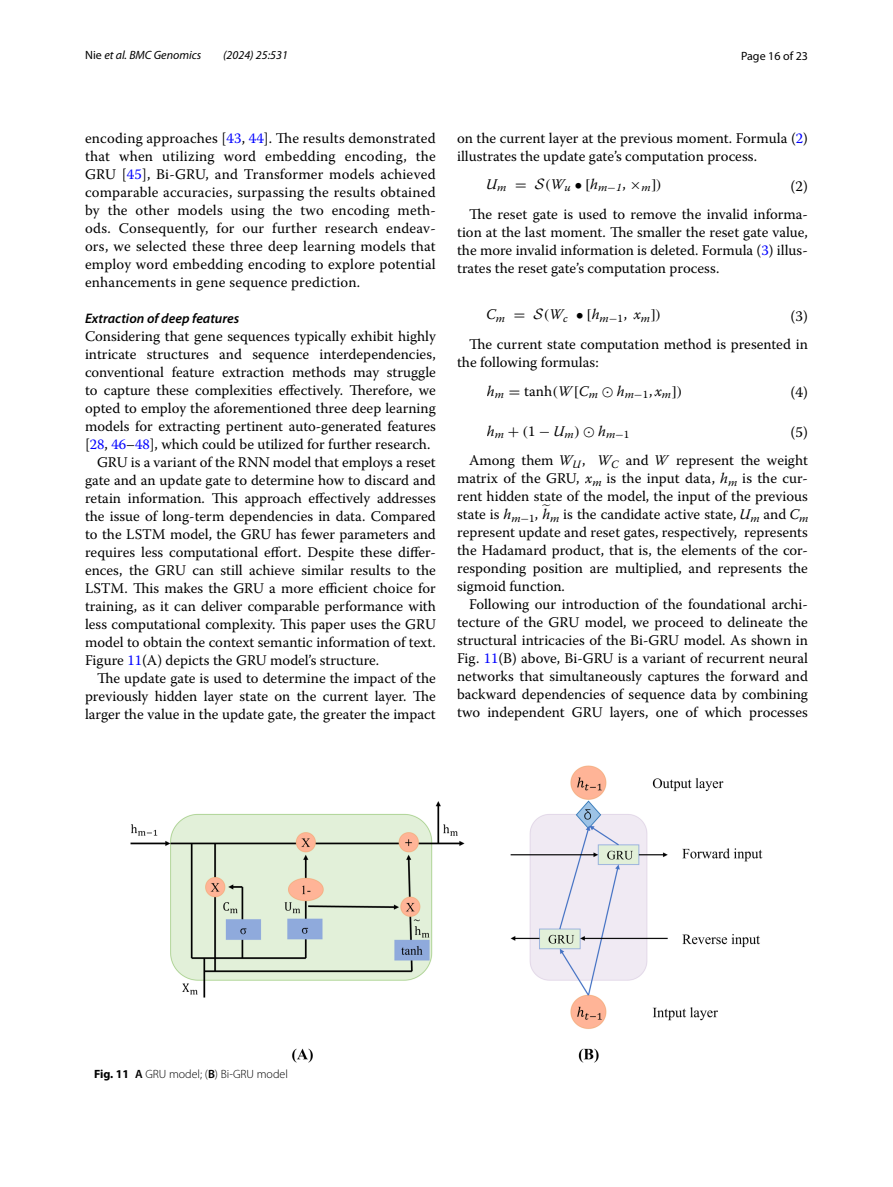
<style>
.page{position:relative;width:893px;height:1187px;background:#fff}
.page>*{position:absolute;margin:0;border:0;box-sizing:border-box;transform-origin:0 0}
.t1{font:15px "Warnock Pro";color:#000}
.t2{font:14.7px/18px "Warnock Pro";color:#000;text-align:justify}
.t3{font:14.7px "Warnock Pro It 10";color:#000}
.t4{font:14.7px "Warnock Pro It 9";color:#000}
.t5{font:14.7px "Warnock Pro It 11";color:#000}
.t6{font:italic 600 13.8px "Myriad Pro";color:#000}
.t7{font:italic 12px "Myriad Pro";color:#000}
.t8{font:300 12px "Myriad Pro";color:#000}
.t9{font:12px "Myriad Pro";color:#000}
.t10{font:11.25px "Warnock Pro It 8";color:#000}
.s1{font-style:normal}
.s2{color:#00f}
.s3{font-family:"MTSYN3"}
.s4{font-family:"MTSYN4"}
.s5{font-family:"CMSY102";font-size:15px}
.s6{font-family:"MTMI2"}
.s7{font-family:"Warnock Pro Regular 7"}
.s8{font-family:"MTSYN5"}
.s9{font-family:"Warnock Pro Regular 8"}
.s10{font-family:"MTMI3"}
.s11{font-family:"MTSYN6"}
.s12{font-family:"MTMI4"}
.s13{font-family:"Warnock Pro Regular 9"}
.s14{font-family:"Warnock Pro It 12"}
.s15{font-family:"Warnock Pro It 13"}
.s16{font-family:"Warnock Pro It 14"}
.s17{font-family:"Warnock Pro It 15"}
.s18{font-family:"Warnock Pro It 16"}
.s19{font-family:"Warnock Pro It 17"}
.s20{font-family:"Warnock Pro It 5"}
.s21{font-family:"Warnock Pro It 6"}
.s22{font-family:"Warnock Pro It 7"}
.s23{font-weight:700}
.s24{font-weight:600}
</style>
<div class="page">
<img style="left:131px;top:765px;width:631px;height:297px">
<p class="t7" style="left:85px;top:48px;width:118px"><span class="s1">Nie</span> et al. BMC Genomics</p>
<p class="t7" style="left:223px;top:48px;width:66px">(2024) 25:531</p>
<p class="t9" style="left:741px;top:48px;width:68px">Page 16 of 23</p>
<p class="t2" style="left:85px;top:128px;width:352px">encoding approaches [<span class="s2">43</span>, <span class="s2">44</span>]. The results demonstrated that when utilizing word embedding encoding, the GRU [<span class="s2">45</span>], Bi-GRU, and Transformer models achieved comparable accuracies, surpassing the results obtained by the other models using the two encoding meth&shy;ods. Consequently, for our further research endeav&shy;ors, we selected these three deep learning models that employ word embedding encoding to explore potential enhancements in gene sequence prediction.</p>
<p class="t6" style="left:85px;top:309px;width:156px">Extraction of deep features</p>
<p class="t2" style="left:85px;top:326px;width:352px">Considering that gene sequences typically exhibit highly</p>
<p class="t2" style="left:85px;top:344px;width:352px">intricate structures and sequence interdependencies,</p>
<p class="t2" style="left:85px;top:362px;width:352px">conventional feature extraction methods may struggle</p>
<p class="t2" style="left:85px;top:380px;width:352px">to capture these complexities effectively. Therefore, we</p>
<p class="t2" style="left:85px;top:398px;width:352px">opted to employ the aforementioned three deep learning</p>
<p class="t2" style="left:85px;top:416px;width:352px">models for extracting pertinent auto-generated features</p>
<p class="t2" style="left:85px;top:434px;width:347px">[<span class="s2">28</span>, <span class="s2">46</span>–<span class="s2">48</span>], which could be utilized for further research.</p>
<p class="t2" style="left:97px;top:452px;width:340px">GRU is a variant of the RNN model that employs a reset</p>
<p class="t2" style="left:85px;top:470px;width:352px">gate and an update gate to determine how to discard and</p>
<p class="t2" style="left:85px;top:488px;width:352px">retain information. This approach effectively addresses</p>
<p class="t2" style="left:85px;top:506px;width:352px">the issue of long-term dependencies in data. Compared</p>
<p class="t2" style="left:85px;top:524px;width:352px">to the LSTM model, the GRU has fewer parameters and</p>
<p class="t2" style="left:85px;top:542px;width:352px">requires less computational effort. Despite these differ-</p>
<p class="t2" style="left:85px;top:560px;width:352px">ences, the GRU can still achieve similar results to the</p>
<p class="t2" style="left:85px;top:578px;width:352px">LSTM. This makes the GRU a more efficient choice for</p>
<p class="t2" style="left:85px;top:596px;width:352px">training, as it can deliver comparable performance with</p>
<p class="t2" style="left:85px;top:614px;width:352px">less computational complexity. This paper uses the GRU</p>
<p class="t2" style="left:85px;top:632px;width:352px">model to obtain the context semantic information of text.</p>
<p class="t2" style="left:85px;top:650px;width:296px">Figure <span class="s2">11</span>(A) depicts the GRU model’s structure.</p>
<p class="t2" style="left:97px;top:668px;width:340px">The update gate is used to determine the impact of the</p>
<p class="t2" style="left:85px;top:686px;width:352px">previously hidden layer state on the current layer. The</p>
<p class="t2" style="left:85px;top:704px;width:352px">larger the value in the update gate, the greater the impact</p>
<p class="t2" style="left:457px;top:128px;width:352px">on the current layer at the previous moment. Formula (<span class="s2">2</span>) illustrates the update gate’s computation process.</p>
<p class="t10" style="left:486px;top:183px;width:177px"><sup>U</sup>m <sup>=</sup> <sup>S</sup><sup>(</sup><sup>W</sup>u <sup>•</sup> <sup>[</sup><sup>h</sup>m<span class="s3">−</span>1<sup>,</sup> <sup>×</sup>m<sup>]</sup><sup>)</sup></p>
<p class="t1" style="left:791px;top:177px;width:19px">(2)</p>
<p class="t2" style="left:457px;top:205px;width:352px;text-indent:12px">The reset gate is used to remove the invalid informa&shy;tion at the last moment. The smaller the reset gate value, the more invalid information is deleted. Formula (<span class="s2">3</span>) illus&shy;trates the reset gate’s computation process.</p>
<p class="t4" style="left:486px;top:309px;width:177px">C<sub>m</sub> <span class="s4">=</span> <span class="s5">S</span><span class="s6">(</span>W<sub>c</sub> <span class="s4">• [</span>h<sub>m</sub><sub>−</sub><sub>1</sub><span class="s7">,</span> x<sub>m</sub><span class="s4">]</span><span class="s6">)</span></p>
<p class="t1" style="left:791px;top:307px;width:19px">(3)</p>
<p class="t2" style="left:457px;top:335px;width:352px;text-indent:12px">The current state computation method is presented in the following formulas:</p>
<p class="t3" style="left:487px;top:385px;width:197px">h<sub>m</sub> <span class="s8">=</span> <span class="s9">tanh</span><span class="s10">(</span>W<span class="s8">[</span>C<sub>m</sub> <span class="s8">⊙</span> h<sub>m</sub><sub>−</sub><sub>1</sub><span class="s9">,</span> x<sub>m</sub><span class="s8">]</span><span class="s10">)</span></p>
<p class="t1" style="left:791px;top:383px;width:19px">(4)</p>
<p class="t5" style="left:487px;top:425px;width:144px">h<sub>m</sub> <span class="s11">+</span> <span class="s12">(</span><span class="s13">1</span> <span class="s11">−</span> U<sub>m</sub><span class="s12">)</span> <span class="s11">⊙</span> h<sub>m</sub><sub>−</sub><sub>1</sub></p>
<p class="t1" style="left:791px;top:423px;width:19px">(5)</p>
<p class="t2" style="left:457px;top:451px;width:353px;text-indent:12px">Among them <span class="s14">W</span><sub>U</sub>, <span class="s15">W</span><sub>C</sub> and <span class="s16">W</span> represent the weight matrix of the GRU, <span class="s17">x</span><sub>m</sub> is the input data, <span class="s18">h</span><sub>m</sub> is the cur&shy;rent hidden state of the model, the input of the previous state is <span class="s19">h</span><sub>m</sub><sub>−</sub><sub>1</sub>, <span class="s20">h</span><sub>m</sub> is the candidate active state, <span class="s21">U</span><sub>m</sub> and <span class="s22">C</span><sub>m </sub>represent update and reset gates, respectively, represents the Hadamard product, that is, the elements of the cor&shy;responding position are multiplied, and represents the sigmoid function.</p>
<p class="t2" style="left:457px;top:595px;width:352px;text-indent:12px">Following our introduction of the foundational archi&shy;tecture of the GRU model, we proceed to delineate the structural intricacies of the Bi-GRU model. As shown in Fig. <span class="s2">11</span>(B) above, Bi-GRU is a variant of recurrent neural networks that simultaneously captures the forward and backward dependencies of sequence data by combining two independent GRU layers, one of which processes</p>
<p class="t8" style="left:94px;top:1067px;width:195px"><span class="s23">Fig. 11</span> <span class="s24">A</span> GRU model; (<span class="s24">B</span>) Bi-GRU model</p>
</div>
